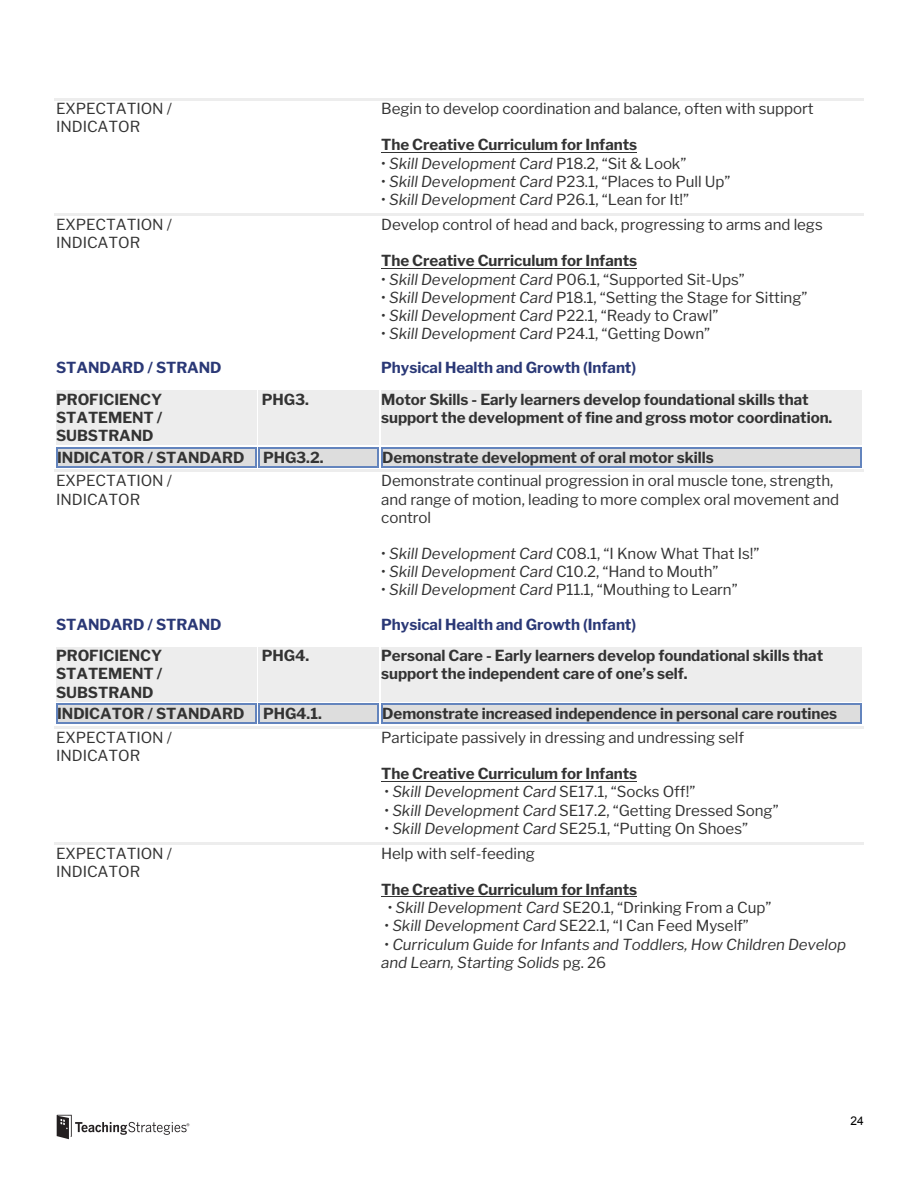
<style>
.page{position:relative;width:918px;height:1188px;background:#fff}
.page>*{position:absolute;margin:0;border:0;box-sizing:border-box;transform-origin:0 0}
.t1{font:15.15px/18.3px "Libre Franklin";letter-spacing:-.005em;color:#333}
.t2{font:700 15.15px/18.1px "Libre Franklin";letter-spacing:-.005em;color:#333;text-align:justify}
.t3{font:italic 15.15px/18px "Libre Franklin";letter-spacing:-.005em;color:#333}
.t4{font:700 15.15px "Libre Franklin";letter-spacing:-.005em;color:#2a3876}
.t5{font:12px "Arial";color:#000}
.s1{font-style:normal}
.s2{font-style:italic}
</style>
<div class="page">
<hr style="left:381px;top:152px;width:256px;height:1px;background:#333">
<hr style="left:54px;top:98px;width:204px;height:2px;background:#ededed">
<hr style="left:258px;top:98px;width:122px;height:2px;background:#ededed">
<hr style="left:380px;top:98px;width:484px;height:2px;background:#ededed">
<hr style="left:381px;top:268px;width:256px;height:1px;background:#333">
<hr style="left:54px;top:214px;width:204px;height:2px;background:#ededed">
<hr style="left:258px;top:214px;width:122px;height:2px;background:#ededed">
<hr style="left:380px;top:214px;width:484px;height:2px;background:#ededed">
<div style="left:56px;top:390px;width:201px;height:19px;background:#ededed"></div>
<div style="left:56px;top:409px;width:201px;height:18px;background:#ededed"></div>
<div style="left:56px;top:427px;width:201px;height:18px;background:#ededed"></div>
<div style="left:259px;top:390px;width:120px;height:55px;background:#ededed"></div>
<div style="left:381px;top:390px;width:481px;height:55px;background:#ededed"></div>
<div style="left:57px;top:448px;width:198px;height:19px;background:#ddd"></div>
<div style="left:260px;top:448px;width:118px;height:19px;background:#ddd"></div>
<div style="left:382px;top:448px;width:479px;height:19px;background:#ddd"></div>
<hr style="left:57px;top:447px;width:198px;height:1px;background:#6384bd">
<hr style="left:57px;top:467px;width:198px;height:1px;background:#6384bd">
<svg style="left:56px;top:447px;width:1px;height:21px"></svg>
<hr style="left:260px;top:447px;width:118px;height:1px;background:#6384bd">
<hr style="left:260px;top:467px;width:118px;height:1px;background:#6384bd">
<svg style="left:255px;top:447px;width:5px;height:21px"></svg>
<hr style="left:382px;top:447px;width:479px;height:1px;background:#6384bd">
<hr style="left:382px;top:467px;width:479px;height:1px;background:#6384bd">
<svg style="left:378px;top:447px;width:4px;height:21px"></svg>
<svg style="left:861px;top:447px;width:1px;height:21px"></svg>
<hr style="left:54px;top:470px;width:204px;height:2px;background:#ededed">
<hr style="left:258px;top:470px;width:122px;height:2px;background:#ededed">
<hr style="left:380px;top:470px;width:484px;height:2px;background:#ededed">
<div style="left:56px;top:647px;width:201px;height:18px;background:#ededed"></div>
<div style="left:56px;top:665px;width:201px;height:18px;background:#ededed"></div>
<div style="left:56px;top:683px;width:201px;height:18px;background:#ededed"></div>
<div style="left:259px;top:647px;width:120px;height:54px;background:#ededed"></div>
<div style="left:381px;top:647px;width:481px;height:54px;background:#ededed"></div>
<div style="left:57px;top:705px;width:198px;height:18px;background:#ddd"></div>
<div style="left:260px;top:705px;width:118px;height:18px;background:#ddd"></div>
<div style="left:382px;top:705px;width:479px;height:18px;background:#ddd"></div>
<hr style="left:57px;top:703px;width:198px;height:2px;background:#6384bd">
<hr style="left:57px;top:723px;width:198px;height:1px;background:#6384bd">
<svg style="left:56px;top:703px;width:1px;height:21px"></svg>
<hr style="left:260px;top:703px;width:118px;height:2px;background:#6384bd">
<hr style="left:260px;top:723px;width:118px;height:1px;background:#6384bd">
<svg style="left:255px;top:703px;width:5px;height:21px"></svg>
<hr style="left:382px;top:703px;width:479px;height:2px;background:#6384bd">
<hr style="left:382px;top:723px;width:479px;height:1px;background:#6384bd">
<svg style="left:378px;top:703px;width:4px;height:21px"></svg>
<svg style="left:861px;top:703px;width:1px;height:21px"></svg>
<hr style="left:381px;top:781px;width:256px;height:1px;background:#333">
<hr style="left:54px;top:726px;width:204px;height:2px;background:#ededed">
<hr style="left:258px;top:726px;width:122px;height:2px;background:#ededed">
<hr style="left:380px;top:726px;width:484px;height:2px;background:#ededed">
<hr style="left:381px;top:896px;width:256px;height:1px;background:#333">
<hr style="left:54px;top:842px;width:204px;height:3px;background:#ededed">
<hr style="left:258px;top:842px;width:122px;height:3px;background:#ededed">
<hr style="left:380px;top:842px;width:484px;height:3px;background:#ededed">
<img style="left:56px;top:1114px;width:134px;height:26px">
<p class="t1" style="left:56px;top:100px;width:117px">EXPECTATION /<br>INDICATOR</p>
<p class="t1" style="left:381px;top:100px;width:434px">Begin to develop coordination and balance, often with support</p>
<p class="t2" style="left:381px;top:136px;width:258px">The Creative Curriculum for Infants</p>
<p class="t3" style="left:381px;top:154px;width:307px"><span class="s1">•</span> Skill Development Card <span class="s1">P18.2, “Sit &amp; Look”</span></p>
<p class="t1" style="left:381px;top:172px;width:351px">• <span class="s2">Skill Development Card</span> P23.1, “Places to Pull Up”</p>
<p class="t3" style="left:381px;top:191px;width:309px"><span class="s1">•</span> Skill Development Card <span class="s1">P26.1, “Lean for It!”</span></p>
<p class="t1" style="left:56px;top:215px;width:117px">EXPECTATION /<br>INDICATOR</p>
<p class="t1" style="left:381px;top:215px;width:443px">Develop control of head and back, progressing to arms and legs</p>
<p class="t2" style="left:381px;top:252px;width:258px">The Creative Curriculum for Infants</p>
<p class="t1" style="left:381px;top:270px;width:365px">• <span class="s2">Skill Development Card</span> P06.1, “Supported Sit-Ups”</p>
<p class="t1" style="left:381px;top:288px;width:428px">• <span class="s2">Skill Development Card</span> P18.1, “Setting the Stage for Sitting”</p>
<p class="t1" style="left:381px;top:307px;width:339px">• <span class="s2">Skill Development Card</span> P22.1, “Ready to Crawl”</p>
<p class="t1" style="left:381px;top:325px;width:330px">• <span class="s2">Skill Development Card</span> P24.1, “Getting Down”</p>
<p class="t4" style="left:56px;top:358px;width:167px">STANDARD / STRAND</p>
<p class="t4" style="left:381px;top:358px;width:256px">Physical Health and Growth (Infant)</p>
<p class="t2" style="left:56px;top:390px;width:108px">PROFICIENCY STATEMENT / SUBSTRAND</p>
<p class="t2" style="left:262px;top:390px;width:49px">PHG3.</p>
<p class="t2" style="left:381px;top:390px;width:453px">Motor Skills - Early learners develop foundational skills that support the development of fine and gross motor coordination.</p>
<p class="t2" style="left:57px;top:448px;width:268px">INDICATOR / STANDARD PHG3.2.</p>
<p class="t2" style="left:382px;top:448px;width:333px">Demonstrate development of oral motor skills</p>
<p class="t1" style="left:56px;top:472px;width:117px">EXPECTATION /<br>INDICATOR</p>
<p class="t1" style="left:381px;top:472px;width:460px">Demonstrate continual progression in oral muscle tone, strength, and range of motion, leading to more complex oral movement and control</p>
<p class="t1" style="left:381px;top:544px;width:380px">• <span class="s2">Skill Development Card</span> C08.1, “I Know What That Is!”</p>
<p class="t1" style="left:381px;top:563px;width:339px">• <span class="s2">Skill Development Card</span> C10.2, “Hand to Mouth”</p>
<p class="t1" style="left:381px;top:581px;width:358px">• <span class="s2">Skill Development Card</span> P11.1, “Mouthing to Learn”</p>
<p class="t4" style="left:56px;top:615px;width:167px">STANDARD / STRAND</p>
<p class="t4" style="left:381px;top:615px;width:256px">Physical Health and Growth (Infant)</p>
<p class="t2" style="left:56px;top:647px;width:108px">PROFICIENCY STATEMENT / SUBSTRAND</p>
<p class="t2" style="left:262px;top:647px;width:49px">PHG4.</p>
<p class="t2" style="left:381px;top:647px;width:444px">Personal Care - Early learners develop foundational skills that support the independent care of one’s self.</p>
<p class="t2" style="left:57px;top:705px;width:266px">INDICATOR / STANDARD PHG4.1.</p>
<p class="t2" style="left:382px;top:705px;width:456px">Demonstrate increased independence in personal care routines</p>
<p class="t1" style="left:56px;top:729px;width:117px">EXPECTATION /<br>INDICATOR</p>
<p class="t1" style="left:381px;top:728px;width:364px">Participate passively in dressing and undressing self</p>
<p class="t2" style="left:381px;top:765px;width:258px">The Creative Curriculum for Infants</p>
<p class="t3" style="left:384px;top:783px;width:312px"><span class="s1">•</span> Skill Development Card <span class="s1">SE17.1, “Socks Off!”</span></p>
<p class="t1" style="left:384px;top:801px;width:396px">• <span class="s2">Skill Development Card</span> SE17.2, “Getting Dressed Song”</p>
<p class="t1" style="left:384px;top:819px;width:365px">• <span class="s2">Skill Development Card</span> SE25.1, “Putting On Shoes”</p>
<p class="t1" style="left:56px;top:844px;width:117px">EXPECTATION /<br>INDICATOR</p>
<p class="t1" style="left:381px;top:844px;width:155px">Help with self-feeding</p>
<p class="t2" style="left:381px;top:880px;width:258px">The Creative Curriculum for Infants</p>
<p class="t1" style="left:388px;top:899px;width:385px">• <span class="s2">Skill Development Card</span> SE20.1, “Drinking From a Cup”</p>
<p class="t1" style="left:384px;top:917px;width:366px">• <span class="s2">Skill Development Card</span> SE22.1, “I Can Feed Myself”</p>
<p class="t3" style="left:381px;top:935px;width:466px"><span class="s1">•</span> Curriculum Guide for Infants and Toddlers, How Children Develop and Learn, Starting Solids <span class="s1">pg. 26</span></p>
<p class="t5" style="left:851px;top:1113px;width:15px">24</p>
</div>
